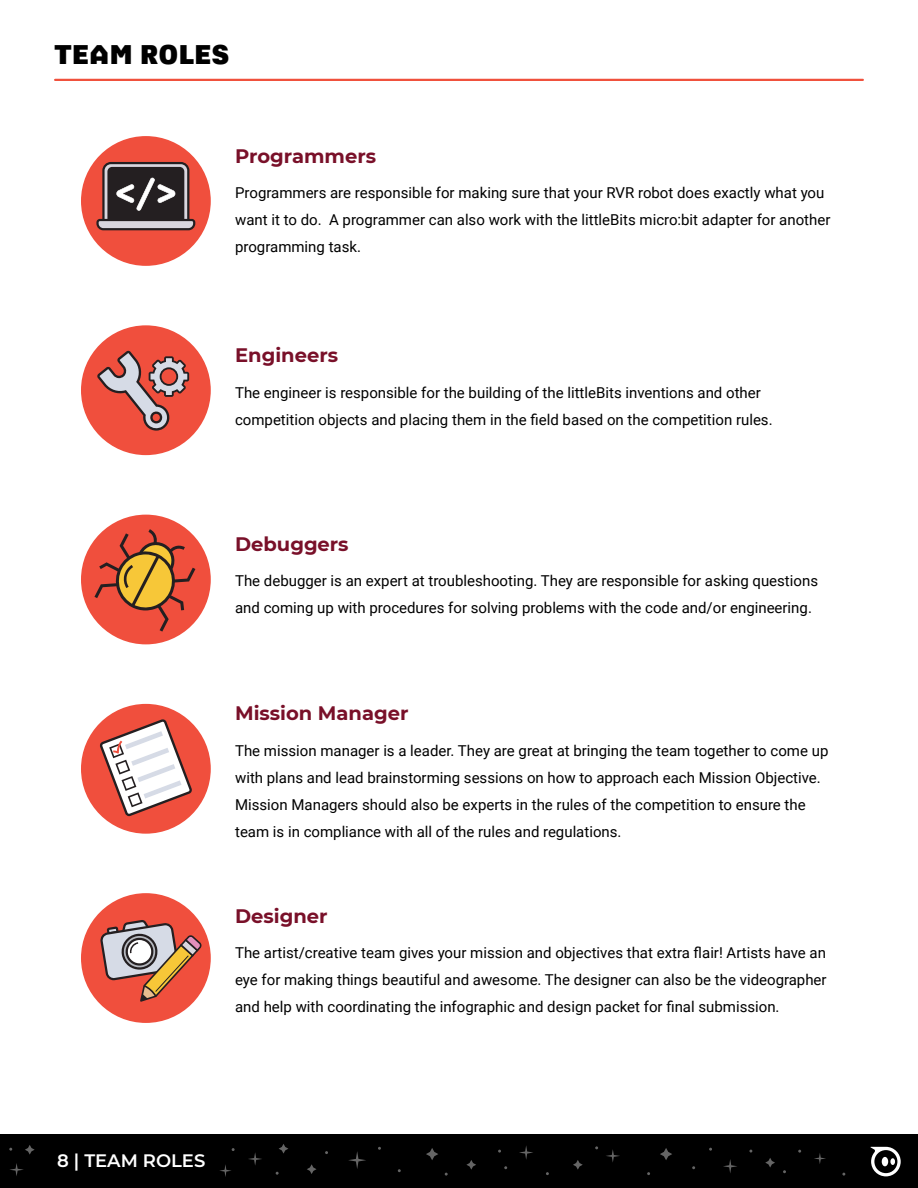
<style>
.page{position:relative;width:918px;height:1188px;background:#fff}
.page>*{position:absolute;margin:0;border:0;box-sizing:border-box;transform-origin:0 0}
.t1{font:900 27px "Tuner";color:#000}
.t2{font:700 19.5px "Montserrat";color:#791029}
.t3{font:600 18px "Montserrat";color:#fff}
.t4{font:15px/27px "Roboto";color:#000}
</style>
<div class="page">
<div style="left:0;top:1134px;width:918px;height:54px;background:#000"></div>
<svg style="left:870px;top:1147px;width:31px;height:29px"></svg>
<div style="left:882px;top:1157px;width:6px;height:9px;background:#fff;border-radius:50%"></div>
<svg style="left:348px;top:1151px;width:18px;height:18px"></svg>
<svg style="left:220px;top:1165px;width:11px;height:12px"></svg>
<svg style="left:606px;top:1149px;width:14px;height:13px"></svg>
<svg style="left:248px;top:1153px;width:14px;height:12px"></svg>
<svg style="left:10px;top:1163px;width:14px;height:13px"></svg>
<svg style="left:426px;top:1148px;width:12px;height:12px"></svg>
<svg style="left:466px;top:1160px;width:10px;height:10px"></svg>
<svg style="left:279px;top:1144px;width:9px;height:10px"></svg>
<svg style="left:765px;top:1158px;width:10px;height:10px"></svg>
<svg style="left:660px;top:1148px;width:12px;height:12px"></svg>
<svg style="left:573px;top:1160px;width:10px;height:10px"></svg>
<svg style="left:307px;top:1164px;width:10px;height:10px"></svg>
<svg style="left:25px;top:1145px;width:10px;height:10px"></svg>
<svg style="left:519px;top:1146px;width:14px;height:14px"></svg>
<svg style="left:723px;top:1159px;width:14px;height:14px"></svg>
<svg style="left:814px;top:1153px;width:12px;height:11px"></svg>
<hr style="left:55px;top:79px;width:808px;height:2px;background:#f0513d">
<div style="left:81px;top:515px;width:130px;height:129px;background:#f04f3d;border-radius:50%"></div>
<svg style="left:94px;top:529px;width:101px;height:103px"></svg>
<div style="left:81px;top:325px;width:130px;height:130px;background:#f04f3d;border-radius:50%"></div>
<svg style="left:97px;top:351px;width:92px;height:80px"></svg>
<div style="left:81px;top:136px;width:130px;height:130px;background:#f04f3d;border-radius:50%"></div>
<svg style="left:96px;top:162px;width:99px;height:68px"></svg>
<div style="left:81px;top:704px;width:130px;height:130px;background:#f04f3d;border-radius:50%"></div>
<svg style="left:100px;top:719px;width:92px;height:97px"></svg>
<div style="left:81px;top:893px;width:130px;height:130px;background:#f04f3d;border-radius:50%"></div>
<svg style="left:100px;top:920px;width:102px;height:82px"></svg>
<h1 class="t1" style="left:54px;top:34px;width:177px">TEAM ROLES</h1>
<h2 class="t2" style="left:235px;top:142px;width:143px">Programmers</h2>
<p class="t4" style="left:235px;top:179px;width:597px">Programmers are responsible for making sure that your RVR robot does exactly what you want it to do. A programmer can also work with the littleBits micro:bit adapter for another programming task.</p>
<h2 class="t2" style="left:235px;top:341px;width:105px">Engineers</h2>
<p class="t4" style="left:235px;top:379px;width:539px">The engineer is responsible for the building of the littleBits inventions and other competition objects and placing them in the field based on the competition rules.</p>
<h2 class="t2" style="left:235px;top:530px;width:115px">Debuggers</h2>
<p class="t4" style="left:235px;top:567px;width:585px">The debugger is an expert at troubleshooting. They are responsible for asking questions and coming up with procedures for solving problems with the code and/or engineering.</p>
<h2 class="t2" style="left:235px;top:699px;width:175px">Mission Manager</h2>
<p class="t4" style="left:235px;top:736px;width:595px">The mission manager is a leader. They are great at bringing the team together to come up with plans and lead brainstorming sessions on how to approach each Mission Objective.<br>Mission Managers should also be experts in the rules of the competition to ensure the team is in compliance with all of the rules and regulations.</p>
<h2 class="t2" style="left:235px;top:902px;width:94px">Designer</h2>
<p class="t4" style="left:235px;top:939px;width:593px;text-align:justify">The artist/creative team gives your mission and objectives that extra flair! Artists have an eye for making things beautiful and awesome. The designer can also be the videographer and help with coordinating the infographic and design packet for final submission.</p>
<p class="t3" style="left:57px;top:1148px;width:150px">8 | TEAM ROLES</p>
</div>
